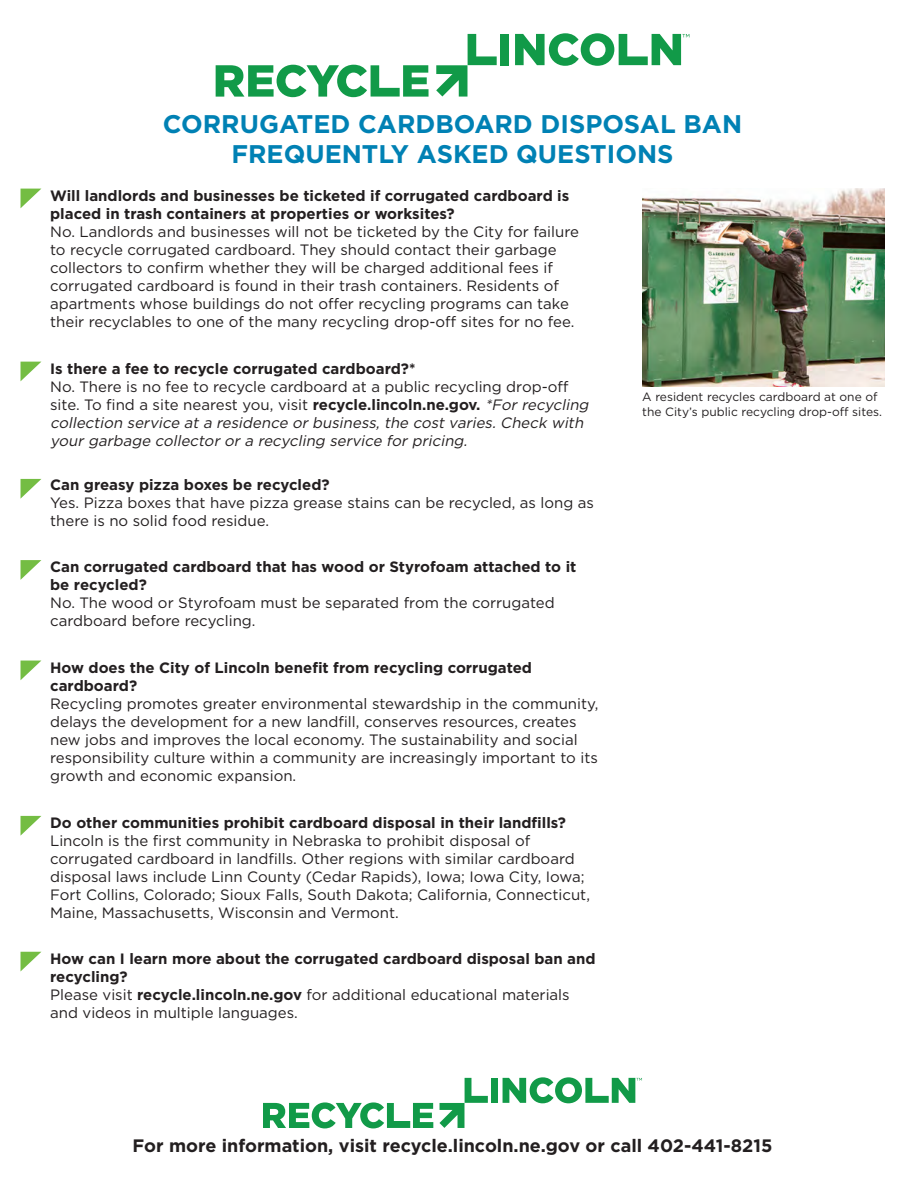
<style>
.page{position:relative;width:918px;height:1188px;background:#fff}
.page>*{position:absolute;margin:0;border:0;box-sizing:border-box;transform-origin:0 0}
.t1{font:700 25.5px "Gotham";color:#0081b4}
.t2{font:700 18px "Gotham";color:#231f20}
.t3{font:15px/18px "Gotham";color:#231f20}
.t4{font:700 15px/18px "Gotham";color:#231f20}
.t5{font:italic 15px/18px "Gotham";color:#231f20}
.t6{font:12px/14.4px "Gotham";color:#231f20}
.s1{font-style:normal}
.s2{font-weight:700;font-style:normal}
.s3{font-weight:700}
</style>
<div class="page">
<div style="left:500px;top:34px;width:9px;height:31px;background:#119a48"></div>
<svg style="left:436px;top:34px;width:61px;height:63px"></svg>
<svg style="left:515px;top:33px;width:174px;height:33px"></svg>
<svg style="left:216px;top:65px;width:213px;height:32px"></svg>
<svg style="left:21px;top:362px;width:20px;height:19px"></svg>
<svg style="left:21px;top:479px;width:20px;height:19px"></svg>
<svg style="left:21px;top:560px;width:20px;height:20px"></svg>
<svg style="left:21px;top:661px;width:20px;height:19px"></svg>
<svg style="left:21px;top:189px;width:20px;height:19px"></svg>
<svg style="left:21px;top:952px;width:20px;height:19px"></svg>
<svg style="left:21px;top:816px;width:20px;height:19px"></svg>
<img style="left:642px;top:189px;width:243px;height:198px">
<div style="left:491px;top:1078px;width:7px;height:25px;background:#119a48"></div>
<svg style="left:439px;top:1078px;width:49px;height:50px"></svg>
<svg style="left:503px;top:1077px;width:139px;height:26px"></svg>
<svg style="left:263px;top:1102px;width:170px;height:26px"></svg>
<p class="t1" style="left:163px;top:107px;width:581px">CORRUGATED CARDBOARD DISPOSAL BAN</p>
<p class="t1" style="left:231px;top:137px;width:444px">FREQUENTLY ASKED QUESTIONS</p>
<p class="t4" style="left:50px;top:186px;width:521px">Will landlords and businesses be ticketed if corrugated cardboard is placed in trash containers at properties or worksites?</p>
<p class="t3" style="left:50px;top:222px;width:530px">No. Landlords and businesses will not be ticketed by the City for failure to recycle corrugated cardboard. They should contact their garbage collectors to confirm whether they will be charged additional fees if corrugated cardboard is found in their trash containers. Residents of apartments whose buildings do not offer recycling programs can take their recyclables to one of the many recycling drop-off sites for no fee.</p>
<p class="t4" style="left:50px;top:359px;width:367px">Is there a fee to recycle corrugated cardboard?*</p>
<p class="t5" style="left:50px;top:377px;width:544px"><span class="s1">No. There is no fee to recycle cardboard at a public recycling drop-off site. To find a site nearest you, visit</span> <span class="s2">recycle.lincoln.ne.gov.</span> *Forrecycling collection service ata residence orbusiness,the costvaries.Check with yourgarbage collectorora recycling service forpricing.</p>
<p class="t4" style="left:50px;top:476px;width:281px">Can greasy pizza boxes be recycled?</p>
<p class="t3" style="left:50px;top:493px;width:545px">Yes. Pizza boxes that have pizza grease stains can be recycled, as long as there is no solid food residue.</p>
<p class="t4" style="left:50px;top:558px;width:528px">Can corrugated cardboard that has wood or Styrofoam attached to it be recycled?</p>
<p class="t3" style="left:50px;top:593px;width:506px">No. The wood or Styrofoam must be separated from the corrugated cardboard before recycling.</p>
<p class="t4" style="left:50px;top:658px;width:483px">How does the City of Lincoln benefit from recycling corrugated cardboard?</p>
<p class="t3" style="left:50px;top:694px;width:550px">Recycling promotes greater environmental stewardship in the community, delays the development for a new landfill, conserves resources, creates new jobs and improves the local economy. The sustainability and social responsibility culture within a community are increasingly important to its growth and economic expansion.</p>
<p class="t4" style="left:50px;top:814px;width:517px">Do other communities prohibit cardboard disposal in their landfills?</p>
<p class="t3" style="left:50px;top:831px;width:541px">Lincoln is the first community in Nebraska to prohibit disposal of corrugated cardboard in landfills. Other regions with similar cardboard disposal laws include Linn County (Cedar Rapids), Iowa; Iowa City, Iowa; Fort Collins, Colorado; Sioux Falls, South Dakota; California, Connecticut, Maine, Massachusetts, Wisconsin and Vermont.</p>
<p class="t4" style="left:50px;top:949px;width:547px">How can I learn more about the corrugated cardboard disposal ban and recycling?</p>
<p class="t3" style="left:50px;top:985px;width:521px">Please visit <span class="s3">recycle.lincoln.ne.gov</span> for additional educational materials and videos in multiple languages.</p>
<p class="t6" style="left:642px;top:390px;width:241px">A resident recycles cardboard at one of the City’s public recycling drop-off sites.</p>
<p class="t2" style="left:133px;top:1134px;width:641px">For more information, visit recycle.lincoln.ne.gov or call 402-441-8215</p>
</div>
